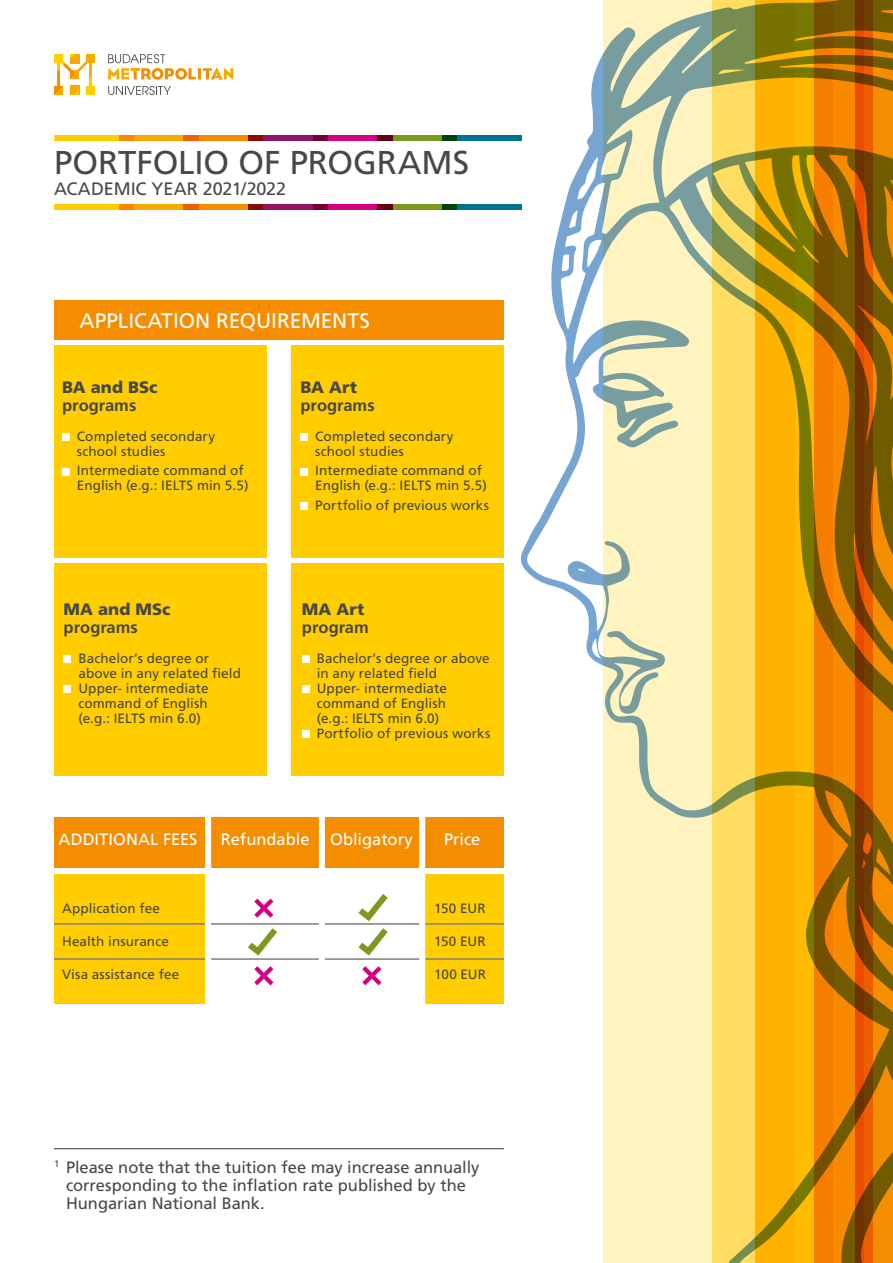
<style>
.page{position:relative;width:893px;height:1263px;background:#fff}
.page>*{position:absolute;margin:0;border:0;box-sizing:border-box;transform-origin:0 0}
.t1{font:33px "Frutiger M";letter-spacing:-.005em;color:#474847}
.t2{font:21px "Frutiger M";letter-spacing:-.005em;color:#fff}
.t3{font:18px "Frutiger M";letter-spacing:-.005em;color:#474847}
.t4{font:16.5px/18px "Frutiger M";letter-spacing:-.005em;color:#474847}
.t5{font:16.5px "Frutiger M";color:#fff}
.t6{font:700 16.5px "Frutiger M";color:#474847}
.t7{font:900 16.5px "Frutiger M";letter-spacing:.005em;color:#474847}
.t8{font:13.5px/15px "Frutiger M";letter-spacing:.005em;color:#474847}
</style>
<div class="page">
<svg style="left:521px;top:0;width:83px;height:1263px"></svg>
<svg style="left:872px;top:0;width:21px;height:1263px;background:#b26f00"></svg>
<svg style="left:864px;top:0;width:8px;height:1263px;background:#a84c00"></svg>
<svg style="left:833px;top:0;width:31px;height:1263px;background:#b46300"></svg>
<svg style="left:795px;top:0;width:38px;height:1263px;background:#d28b00"></svg>
<svg style="left:604px;top:0;width:191px;height:1263px;background:#ecd57f"></svg>
<div style="left:425px;top:874px;width:79px;height:129px;background:#ffcd00"></div>
<div style="left:54px;top:563px;width:213px;height:213px;background:#ffcd00"></div>
<div style="left:291px;top:563px;width:213px;height:213px;background:#ffcd00"></div>
<div style="left:54px;top:345px;width:213px;height:213px;background:#ffcd00"></div>
<div style="left:291px;top:345px;width:213px;height:213px;background:#ffcd00"></div>
<svg style="left:54px;top:54px;width:41px;height:41px"></svg>
<svg style="left:108px;top:54px;width:125px;height:26px"></svg>
<svg style="left:108px;top:86px;width:63px;height:9px"></svg>
<div style="left:54px;top:300px;width:450px;height:39px;background:#f48e00"></div>
<div style="left:62px;top:433px;width:8px;height:8px;background:#fff"></div>
<div style="left:62px;top:468px;width:8px;height:7px;background:#fff"></div>
<div style="left:54px;top:204px;width:80px;height:6px;background:#ffcd00"></div>
<svg style="left:119px;top:204px;width:64px;height:6px"></svg>
<svg style="left:183px;top:204px;width:65px;height:6px"></svg>
<svg style="left:248px;top:204px;width:65px;height:6px"></svg>
<svg style="left:313px;top:204px;width:64px;height:6px"></svg>
<svg style="left:377px;top:204px;width:65px;height:6px"></svg>
<svg style="left:442px;top:204px;width:80px;height:6px"></svg>
<div style="left:54px;top:135px;width:80px;height:6px;background:#ffcd00"></div>
<svg style="left:119px;top:135px;width:64px;height:6px"></svg>
<svg style="left:183px;top:135px;width:65px;height:6px"></svg>
<svg style="left:248px;top:135px;width:65px;height:6px"></svg>
<svg style="left:313px;top:135px;width:64px;height:6px"></svg>
<svg style="left:377px;top:135px;width:65px;height:6px"></svg>
<svg style="left:442px;top:135px;width:80px;height:6px"></svg>
<div style="left:300px;top:433px;width:8px;height:8px;background:#fff"></div>
<div style="left:300px;top:468px;width:8px;height:7px;background:#fff"></div>
<div style="left:300px;top:502px;width:8px;height:8px;background:#fff"></div>
<div style="left:64px;top:655px;width:7px;height:8px;background:#fff"></div>
<div style="left:64px;top:685px;width:7px;height:8px;background:#fff"></div>
<div style="left:302px;top:655px;width:8px;height:8px;background:#fff"></div>
<div style="left:302px;top:685px;width:8px;height:8px;background:#fff"></div>
<div style="left:302px;top:730px;width:8px;height:8px;background:#fff"></div>
<div style="left:54px;top:874px;width:151px;height:129px;background:#ffcd00"></div>
<div style="left:54px;top:817px;width:450px;height:51px;background:#f48e00"></div>
<hr style="left:54px;top:923px;width:450px;height:2px;background:#7e807f">
<hr style="left:54px;top:958px;width:450px;height:2px;background:#7e807f">
<div style="left:205px;top:809px;width:6px;height:197px;background:#fff"></div>
<div style="left:319px;top:811px;width:6px;height:195px;background:#fff"></div>
<div style="left:419px;top:804px;width:6px;height:202px;background:#fff"></div>
<svg style="left:254px;top:966px;width:19px;height:19px"></svg>
<svg style="left:241px;top:898px;width:42px;height:62px"></svg>
<svg style="left:362px;top:966px;width:19px;height:19px"></svg>
<svg style="left:352px;top:894px;width:42px;height:66px"></svg>
<hr style="left:54px;top:1148px;width:450px;height:1px;background:#474847">
<h1 class="t1" style="left:54px;top:143px;width:417px">PORTFOLIO OF PROGRAMS</h1>
<h3 class="t3" style="left:54px;top:178px;width:234px">ACADEMIC YEAR 2021/2022</h3>
<h2 class="t2" style="left:80px;top:308px;width:292px">APPLICATION REQUIREMENTS</h2>
<p class="t7" style="left:62px;top:377px;width:97px">BA and BSc</p>
<p class="t6" style="left:62px;top:395px;width:76px">programs</p>
<p class="t8" style="left:77px;top:429px;width:140px">Completed secondary school studies</p>
<p class="t8" style="left:77px;top:463px;width:173px">Intermediate command of<br>English (e.g.: IELTS min 5.5)</p>
<p class="t7" style="left:64px;top:599px;width:108px">MA and MSc</p>
<p class="t6" style="left:64px;top:617px;width:76px">programs</p>
<p class="t8" style="left:78px;top:651px;width:164px">Bachelor’s degree or above in any related field<br>Upper- intermediate command of English (e.g.: IELTS min 6.0)</p>
<p class="t7" style="left:300px;top:377px;width:58px">BA Art</p>
<p class="t6" style="left:300px;top:395px;width:76px">programs</p>
<p class="t8" style="left:315px;top:429px;width:140px">Completed secondary school studies</p>
<p class="t8" style="left:315px;top:463px;width:173px">Intermediate command of<br>English (e.g.: IELTS min 5.5)</p>
<p class="t8" style="left:315px;top:498px;width:175px">Portfolio of previous works</p>
<p class="t7" style="left:302px;top:599px;width:64px">MA Art</p>
<p class="t6" style="left:302px;top:617px;width:68px">program</p>
<p class="t8" style="left:317px;top:651px;width:175px">Bachelor’s degree or above in any related field<br>Upper- intermediate command of English<br>(e.g.: IELTS min 6.0)<br>Portfolio of previous works</p>
<p class="t5" style="left:59px;top:830px;width:140px">ADDITIONAL FEES</p>
<p class="t5" style="left:221px;top:830px;width:90px">Refundable</p>
<p class="t5" style="left:330px;top:830px;width:84px">Obligatory</p>
<p class="t5" style="left:444px;top:830px;width:38px">Price</p>
<p class="t8" style="left:62px;top:901px;width:100px">Application fee</p>
<p class="t8" style="left:62px;top:934px;width:108px">Health insurance</p>
<p class="t8" style="left:62px;top:967px;width:119px">Visa assistance fee</p>
<p class="t8" style="left:434px;top:901px;width:53px">150 EUR</p>
<p class="t8" style="left:434px;top:934px;width:53px">150 EUR</p>
<p class="t8" style="left:434px;top:967px;width:54px">100 EUR</p>
<p class="t4" style="left:66px;top:1158px;width:415px;text-indent:-12px"><sup>1</sup> Please note that the tuition fee may increase annually corresponding to the inflation rate published by the<br>Hungarian National Bank.</p>
</div>
